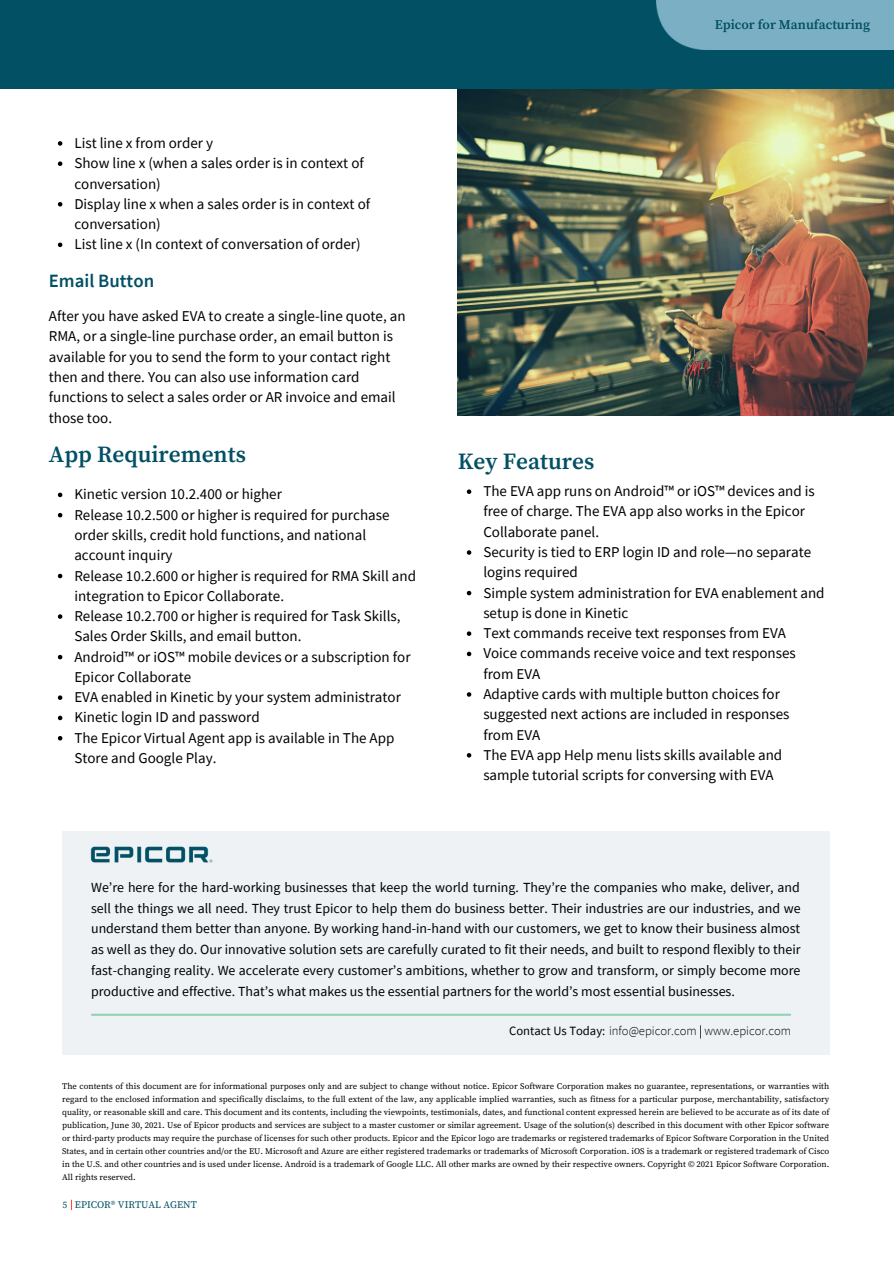
<style>
.page{position:relative;width:894px;height:1264px;background:#fff}
.page>*{position:absolute;margin:0;border:0;box-sizing:border-box;transform-origin:0 0}
.t1{font:600 23.1px "Source Serif Pro";color:#025064}
.t2{font:600 18.75px "Source Sans Pro";color:#025064}
.t3{font:15px/20.2px "Source Sans Pro";color:#000}
.t4{font:13.95px/20.7px "Source Sans Pro";color:#000;text-align:justify}
.t5{font:600 13.35px "Source Serif Pro";color:#025064}
.t6{font:12.6px "Source Sans Pro";color:#000}
.t7{font:300 12.6px "Source Sans Pro";color:#000}
.t8{font:10.05px "Source Serif Pro";color:#025064}
.t9{font:9.6px "Source Serif Pro";color:#025064}
.t10{font:8.7px/12.9px "Source Serif Pro";color:#000;text-align:justify}
.s1{font-weight:300}
</style>
<div class="page">
<div style="left:62px;top:831px;width:767px;height:223px;background:#eef2f5"></div>
<svg style="left:91px;top:1013px;width:699px;height:2px"></svg>
<img style="left:90px;top:846px;width:123px;height:17px">
<img style="left:457px;top:89px;width:436px;height:327px">
<svg style="left:58px;top:141px;width:4px;height:5px"></svg>
<svg style="left:58px;top:161px;width:4px;height:5px"></svg>
<svg style="left:58px;top:202px;width:4px;height:4px"></svg>
<svg style="left:58px;top:242px;width:4px;height:5px"></svg>
<svg style="left:58px;top:492px;width:4px;height:5px"></svg>
<svg style="left:58px;top:513px;width:4px;height:4px"></svg>
<svg style="left:58px;top:573px;width:4px;height:5px"></svg>
<svg style="left:58px;top:614px;width:4px;height:5px"></svg>
<svg style="left:58px;top:655px;width:4px;height:4px"></svg>
<svg style="left:58px;top:695px;width:4px;height:5px"></svg>
<svg style="left:58px;top:715px;width:4px;height:5px"></svg>
<svg style="left:58px;top:736px;width:4px;height:4px"></svg>
<svg style="left:466px;top:489px;width:5px;height:5px"></svg>
<svg style="left:466px;top:550px;width:5px;height:5px"></svg>
<svg style="left:466px;top:591px;width:5px;height:4px"></svg>
<svg style="left:466px;top:631px;width:5px;height:5px"></svg>
<svg style="left:466px;top:651px;width:5px;height:5px"></svg>
<svg style="left:466px;top:692px;width:5px;height:4px"></svg>
<svg style="left:466px;top:753px;width:5px;height:4px"></svg>
<div style="left:0;top:0;width:893px;height:89px;background:#025064"></div>
<div style="left:656px;top:0;width:237px;height:50px;background:#7bafc4"></div>
<p class="t3" style="left:74px;top:132px;width:140px">List line x from order y</p>
<p class="t3" style="left:74px;top:153px;width:291px">Show line x (when a sales order is in context of conversation)</p>
<p class="t3" style="left:74px;top:193px;width:297px">Display line x when a sales order is in context of conversation)</p>
<p class="t3" style="left:74px;top:234px;width:288px">List line x (In context of conversation of order)</p>
<p class="t2" style="left:49px;top:268px;width:107px">Email Button</p>
<p class="t3" style="left:49px;top:306px;width:358px">After you have asked EVA to create a single-line quote, an RMA, or a single-line purchase order, an email button is available for you to send the form to your contact right then and there. You can also use information card functions to select a sales order or AR invoice and email those too.</p>
<p class="t1" style="left:49px;top:441px;width:198px">App Requirements</p>
<p class="t3" style="left:74px;top:484px;width:209px">Kinetic version 10.2.400 or higher</p>
<p class="t3" style="left:74px;top:504px;width:316px">Release 10.2.500 or higher is required for purchase order skills, credit hold functions, and national</p>
<p class="t3" style="left:74px;top:565px;width:343px">Release 10.2.600 or higher is required for RMA Skill and integration to Epicor Collaborate.</p>
<p class="t3" style="left:74px;top:605px;width:328px">Release 10.2.700 or higher is required for Task Skills,<br>Sales Order Skills, and email button.</p>
<p class="t3" style="left:74px;top:646px;width:337px">Android™ or iOS™ mobile devices or a subscription for<br>Epicor Collaborate</p>
<p class="t3" style="left:74px;top:686px;width:328px">EVA enabled in Kinetic by your system administrator</p>
<p class="t3" style="left:74px;top:707px;width:187px">Kinetic login ID and password</p>
<p class="t3" style="left:74px;top:727px;width:321px">The Epicor Virtual Agent app is available in The App<br>Store and Google Play.</p>
<p class="t3" style="left:74px;top:545px;width:100px">account inquiry</p>
<p class="t5" style="left:725px;top:15px;width:128px">Epicor for *industry*</p>
<p class="t5" style="left:714px;top:17px;width:157px">Epicor for Manufacturing</p>
<p class="t1" style="left:457px;top:447px;width:138px">Key Features</p>
<p class="t3" style="left:483px;top:481px;width:333px">The EVA app runs on Android™ or iOS™ devices and is free of charge. The EVA app also works in the Epicor<br>Collaborate panel.</p>
<p class="t3" style="left:483px;top:541px;width:329px">Security is tied to ERP login ID and role—no separate logins required</p>
<p class="t3" style="left:483px;top:582px;width:343px">Simple system administration for EVA enablement and setup is done in Kinetic</p>
<p class="t3" style="left:483px;top:622px;width:304px">Text commands receive text responses from EVA</p>
<p class="t3" style="left:483px;top:643px;width:314px">Voice commands receive voice and text responses</p>
<p class="t3" style="left:483px;top:683px;width:307px">Adaptive cards with multiple button choices for suggested next actions are included in responses</p>
<p class="t3" style="left:483px;top:744px;width:300px">The EVA app Help menu lists skills available and sample tutorial scripts for conversing with EVA</p>
<p class="t3" style="left:483px;top:663px;width:58px">from EVA</p>
<p class="t3" style="left:483px;top:724px;width:58px">from EVA</p>
<p class="t4" style="left:91px;top:876px;width:710px">We’re here for the hard-working businesses that keep the world turning. They’re the companies who make, deliver, and sell the things we all need. They trust Epicor to help them do business better. Their industries are our industries, and we understand them better than anyone. By working hand-in-hand with our customers, we get to know their business almost as well as they do. Our innovative solution sets are carefully curated to fit their needs, and built to respond flexibly to their fast-changing reality. We accelerate every customer’s ambitions, whether to grow and transform, or simply become more productive and effective. That’s what makes us the essential partners for the world’s most essential businesses.</p>
<p class="t6" style="left:509px;top:1022px;width:189px">Contact Us Today: <span class="s1">info@epicor.com</span></p>
<p class="t7" style="left:704px;top:1022px;width:88px">www.epicor.com</p>
<p class="t10" style="left:62px;top:1079px;width:768px">The contents of this document are for informational purposes only and are subject to change without notice. Epicor Software Corporation makes no guarantee, representations, or warranties with regard to the enclosed information and specifically disclaims, to the full extent of the law, any applicable implied warranties, such as fitness for a particular purpose, merchantability, satisfactory quality, or reasonable skill and care. This document and its contents, including the viewpoints, testimonials, dates, and functional content expressed herein are believed to be accurate as of its date of publication, June 30, 2021. Use of Epicor products and services are subject to a master customer or similar agreement. Usage of the solution(s) described in this document with other Epicor software or third-party products may require the purchase of licenses for such other products. Epicor and the Epicor logo are trademarks or registered trademarks of Epicor Software Corporation in the United States, and in certain other countries and/or the EU. Microsoft and Azure are either registered trademarks or trademarks of Microsoft Corporation. iOS is a trademark or registered trademark of Cisco in the U.S. and other countries and is used under license. Android is a trademark of Google LLC. All other marks are owned by their respective owners. Copyright © 2021 Epicor Software Corporation.<br>All rights reserved.</p>
<p class="t9" style="left:62px;top:1198px;width:6px">5</p>
<p class="t8" style="left:75px;top:1198px;width:123px">EPICOR® VIRTUAL AGENT</p>
</div>
